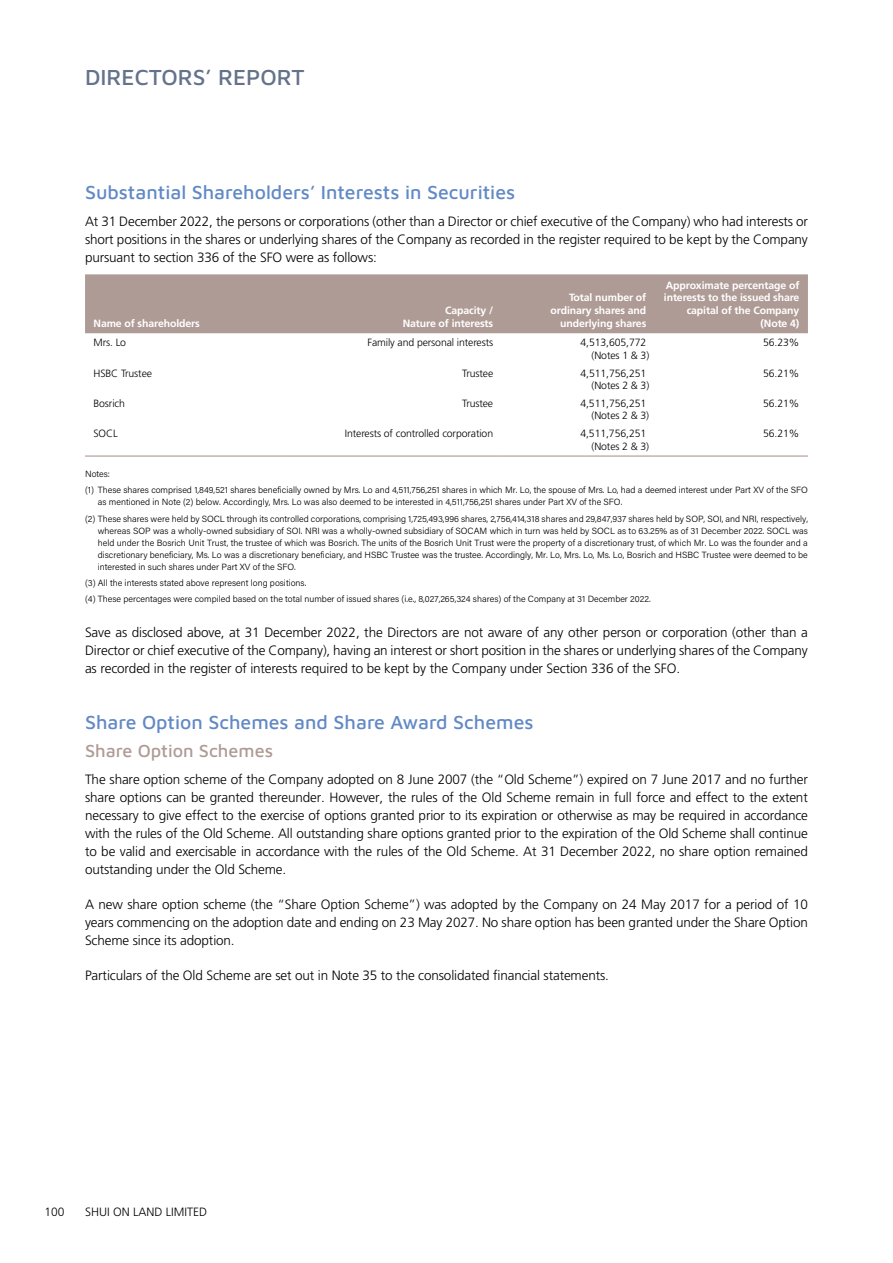
<style>
.page{position:relative;width:893px;height:1263px;background:#fff}
.page>*{position:absolute;margin:0;border:0;box-sizing:border-box;transform-origin:0 0}
.t1{font:500 22.5px "Maven Pro";color:#64728b}
.t2{font:500 19.5px "Maven Pro";color:#6289c6}
.t3{font:500 18px "Maven Pro";color:#af9b95}
.t4{font:300 13.5px/18px "Frutiger";letter-spacing:-.01em;color:#000;text-align:justify}
.t5{font:300 12px "Frutiger";color:#000}
.t6{font:300 10.5px/12.8px "Frutiger";letter-spacing:-.01em;color:#000;text-align:right}
.t7{font:700 10.5px/12.8px "Frutiger";letter-spacing:-.01em;color:#fff;text-align:right}
.t8{font:300 9px/16.2px "Acumin Pro";color:#000}
</style>
<div class="page">
<div style="left:85px;top:274px;width:723px;height:59px;background:#af9b95"></div>
<hr style="left:85px;top:455px;width:200px;height:2px;background:#af9b95">
<hr style="left:285px;top:455px;width:217px;height:2px;background:#af9b95">
<hr style="left:502px;top:455px;width:153px;height:2px;background:#af9b95">
<hr style="left:655px;top:455px;width:153px;height:2px;background:#af9b95">
<h1 class="t1" style="left:85px;top:62px;width:221px">DIRECTORS’ REPORT</h1>
<h2 class="t2" style="left:85px;top:179px;width:432px">Substantial Shareholders’ Interests in Securities</h2>
<p class="t4" style="left:85px;top:212px;width:724px">At 31 December 2022, the persons or corporations (other than a Director or chief executive of the Company) who had interests or short positions in the shares or underlying shares of the Company as recorded in the register required to be kept by the Company pursuant to section 336 of the SFO were as follows:</p>
<p class="t7" style="left:94px;top:317px;width:108px">Name of shareholders</p>
<p class="t7" style="left:403px;top:304px;width:92px">Capacity /<br>Nature of interests</p>
<p class="t7" style="left:551px;top:291px;width:97px">Total number of ordinary shares and underlying shares</p>
<p class="t7" style="left:664px;top:279px;width:137px">Approximate percentage of interests to the issued share capital of the Company (Note 4)</p>
<p class="t6" style="left:94px;top:337px;width:34px">Mrs. Lo</p>
<p class="t6" style="left:367px;top:337px;width:127px">Family and personal interests</p>
<p class="t6" style="left:580px;top:337px;width:70px">4,513,605,772 (Notes 1 &amp; 3)</p>
<p class="t6" style="left:763px;top:337px;width:38px">56.23%</p>
<p class="t6" style="left:94px;top:367px;width:60px">HSBC Trustee</p>
<p class="t6" style="left:462px;top:367px;width:33px">Trustee</p>
<p class="t6" style="left:580px;top:367px;width:70px">4,511,756,251 (Notes 2 &amp; 3)</p>
<p class="t6" style="left:763px;top:367px;width:38px">56.21%</p>
<p class="t6" style="left:94px;top:397px;width:33px">Bosrich</p>
<p class="t6" style="left:462px;top:397px;width:33px">Trustee</p>
<p class="t6" style="left:580px;top:397px;width:70px">4,511,756,251 (Notes 2 &amp; 3)</p>
<p class="t6" style="left:763px;top:397px;width:38px">56.21%</p>
<p class="t6" style="left:94px;top:427px;width:26px">SOCL</p>
<p class="t6" style="left:345px;top:427px;width:150px">Interests of controlled corporation</p>
<p class="t6" style="left:580px;top:427px;width:70px">4,511,756,251 (Notes 2 &amp; 3)</p>
<p class="t6" style="left:763px;top:427px;width:38px">56.21%</p>
<p class="t8" style="left:85px;top:465px;width:724px">Notes:<br>(1) These shares comprised 1,849,521 shares beneficially owned by Mrs. Lo and 4,511,756,251 shares in which Mr. Lo, the spouse of Mrs. Lo, had a deemed interest under Part XV of the SFO</p>
<p class="t8" style="left:85px;top:494px;width:724px;text-indent:13px">as mentioned in Note (2) below. Accordingly, Mrs. Lo was also deemed to be interested in 4,511,756,251 shares under Part XV of the SFO.<br>(2) These shares were held by SOCL through its controlled corporations, comprising 1,725,493,996 shares, 2,756,414,318 shares and 29,847,937 shares held by SOP, SOI, and NRI, respectively,</p>
<p class="t8" style="left:98px;top:524px;width:712px;line-height:12px;text-align:justify">whereas SOP was a wholly-owned subsidiary of SOI. NRI was a wholly-owned subsidiary of SOCAM which in turn was held by SOCL as to 63.25% as of 31 December 2022. SOCL was held under the Bosrich Unit Trust, the trustee of which was Bosrich. The units of the Bosrich Unit Trust were the property of a discretionary trust, of which Mr. Lo was the founder and a discretionary beneficiary, Ms. Lo was a discretionary beneficiary, and HSBC Trustee was the trustee. Accordingly, Mr. Lo, Mrs. Lo, Ms. Lo, Bosrich and HSBC Trustee were deemed to be interested in such shares under Part XV of the SFO.</p>
<p class="t8" style="left:85px;top:574px;width:567px">(3) All the interests stated above represent long positions.<br>(4) These percentages were compiled based on the total number of issued shares (i.e., 8,027,265,324 shares) of the Company at 31 December 2022.</p>
<p class="t4" style="left:85px;top:624px;width:724px">Save as disclosed above, at 31 December 2022, the Directors are not aware of any other person or corporation (other than a Director or chief executive of the Company), having an interest or short position in the shares or underlying shares of the Company as recorded in the register of interests required to be kept by the Company under Section 336 of the SFO.</p>
<h2 class="t2" style="left:85px;top:709px;width:450px">Share Option Schemes and Share Award Schemes</h2>
<h3 class="t3" style="left:85px;top:738px;width:190px">Share Option Schemes</h3>
<p class="t4" style="left:85px;top:770px;width:724px">The share option scheme of the Company adopted on 8 June 2007 (the “Old Scheme”) expired on 7 June 2017 and no further share options can be granted thereunder. However, the rules of the Old Scheme remain in full force and effect to the extent necessary to give effect to the exercise of options granted prior to its expiration or otherwise as may be required in accordance with the rules of the Old Scheme. All outstanding share options granted prior to the expiration of the Old Scheme shall continue to be valid and exercisable in accordance with the rules of the Old Scheme. At 31 December 2022, no share option remained outstanding under the Old Scheme.</p>
<p class="t4" style="left:85px;top:895px;width:724px">A new share option scheme (the “Share Option Scheme”) was adopted by the Company on 24 May 2017 for a period of 10 years commencing on the adoption date and ending on 23 May 2027. No share option has been granted under the Share Option Scheme since its adoption.</p>
<p class="t4" style="left:85px;top:966px;width:525px">Particulars of the Old Scheme are set out in Note 35 to the consolidated financial statements.</p>
<p class="t5" style="left:45px;top:1205px;width:22px">100</p>
<p class="t5" style="left:85px;top:1205px;width:124px">SHUI ON LAND LIMITED</p>
</div>
